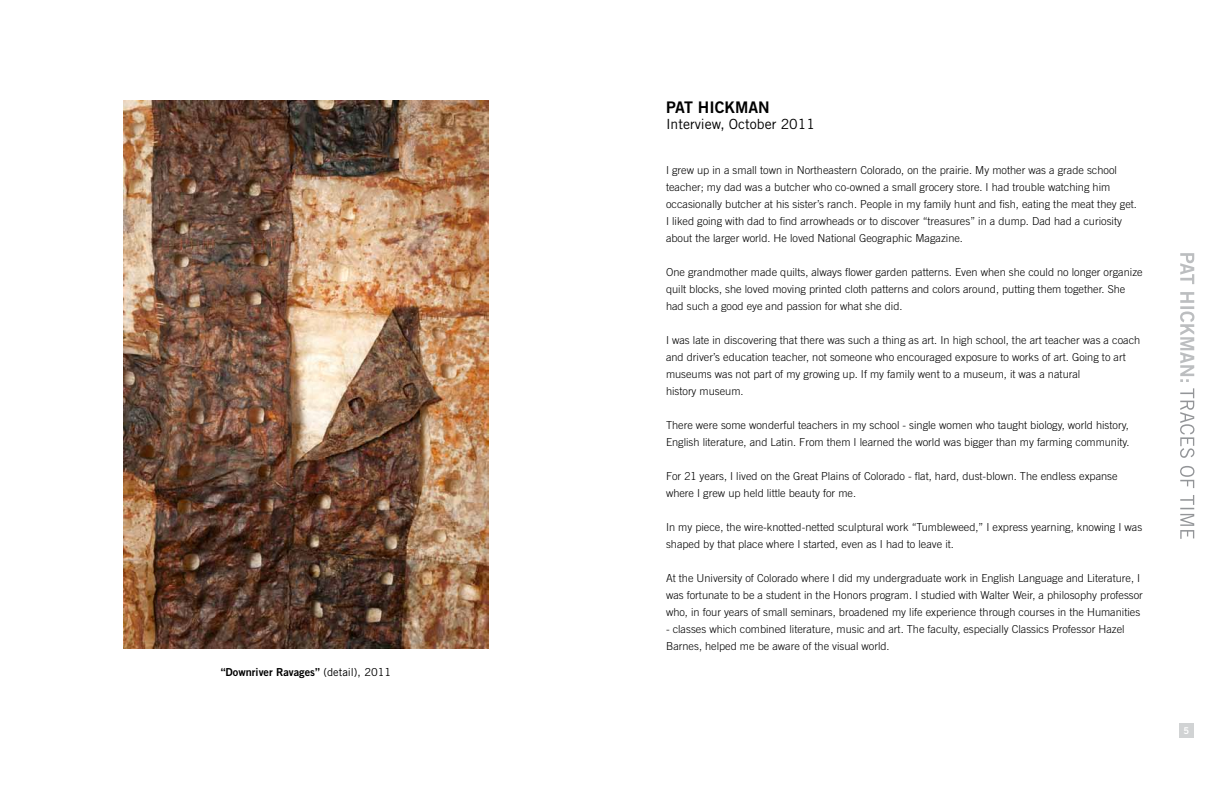
<style>
.page{position:relative;width:1224px;height:792px;background:#fff}
.page>*{position:absolute;margin:0;border:0;box-sizing:border-box;transform-origin:0 0}
.t1{font:16px "Trade Gothic Bold Two";color:#000}
.t2{font:14px "Trade Gothic";color:#000}
.t3{font:300 11px/17px "Trade Gothic";color:#000}
.t4{font:11px "Trade Gothic Bold Two";color:#000}
.t5{font:9.3px "Trade Gothic Bold Two";color:#fff}
.s1{font-family:"Trade Gothic"}
</style>
<div class="page">
<svg style="left:1180px;top:388px;width:14px;height:151px"></svg>
<svg style="left:1180px;top:253px;width:14px;height:129px"></svg>
<img style="left:123px;top:100px;width:366px;height:549px">
<div style="left:1179px;top:723px;width:15px;height:15px;background:#d1d3d4"></div>
<p class="t4" style="left:221px;top:666px;width:172px">“Downriver Ravages” <span class="s1">(detail), 2011</span></p>
<h1 class="t1" style="left:666px;top:97px;width:105px">PAT HICKMAN</h1>
<p class="t2" style="left:666px;top:116px;width:150px">Interview, October 2011</p>
<p class="t3" style="left:666px;top:161px;width:473px">I grew up in a small town in Northeastern Colorado, on the prairie. My mother was a grade school teacher; my dad was a butcher who co-owned a small grocery store. I had trouble watching him occasionally butcher at his sister’s ranch. People in my family hunt and fish, eating the meat they get.<br>I liked going with dad to find arrowheads or to discover “treasures” in a dump. Dad had a curiosity about the larger world. He loved National Geographic Magazine.</p>
<p class="t3" style="left:666px;top:263px;width:478px">One grandmother made quilts, always flower garden patterns. Even when she could no longer organize quilt blocks, she loved moving printed cloth patterns and colors around, putting them together. She had such a good eye and passion for what she did.</p>
<p class="t3" style="left:666px;top:331px;width:476px">I was late in discovering that there was such a thing as art. In high school, the art teacher was a coach and driver’s education teacher, not someone who encouraged exposure to works of art. Going to art museums was not part of my growing up. If my family went to a museum, it was a natural<br>history museum.</p>
<p class="t3" style="left:666px;top:416px;width:465px">There were some wonderful teachers in my school - single women who taught biology, world history,<br>English literature, and Latin. From them I learned the world was bigger than my farming community.</p>
<p class="t3" style="left:666px;top:467px;width:453px">For 21 years, I lived on the Great Plains of Colorado - flat, hard, dust-blown. The endless expanse where I grew up held little beauty for me.</p>
<p class="t3" style="left:666px;top:518px;width:478px">In my piece, the wire-knotted-netted sculptural work “Tumbleweed,” I express yearning, knowing I was shaped by that place where I started, even as I had to leave it.</p>
<p class="t3" style="left:666px;top:569px;width:478px">At the University of Colorado where I did my undergraduate work in English Language and Literature, I was fortunate to be a student in the Honors program. I studied with Walter Weir, a philosophy professor who, in four years of small seminars, broadened my life experience through courses in the Humanities</p>
<p class="t3" style="left:666px;top:620px;width:460px">- classes which combined literature, music and art. The faculty, especially Classics Professor Hazel<br>Barnes, helped me be aware of the visual world.</p>
<p class="t5" style="left:1183px;top:725px;width:7px">5</p>
</div>
